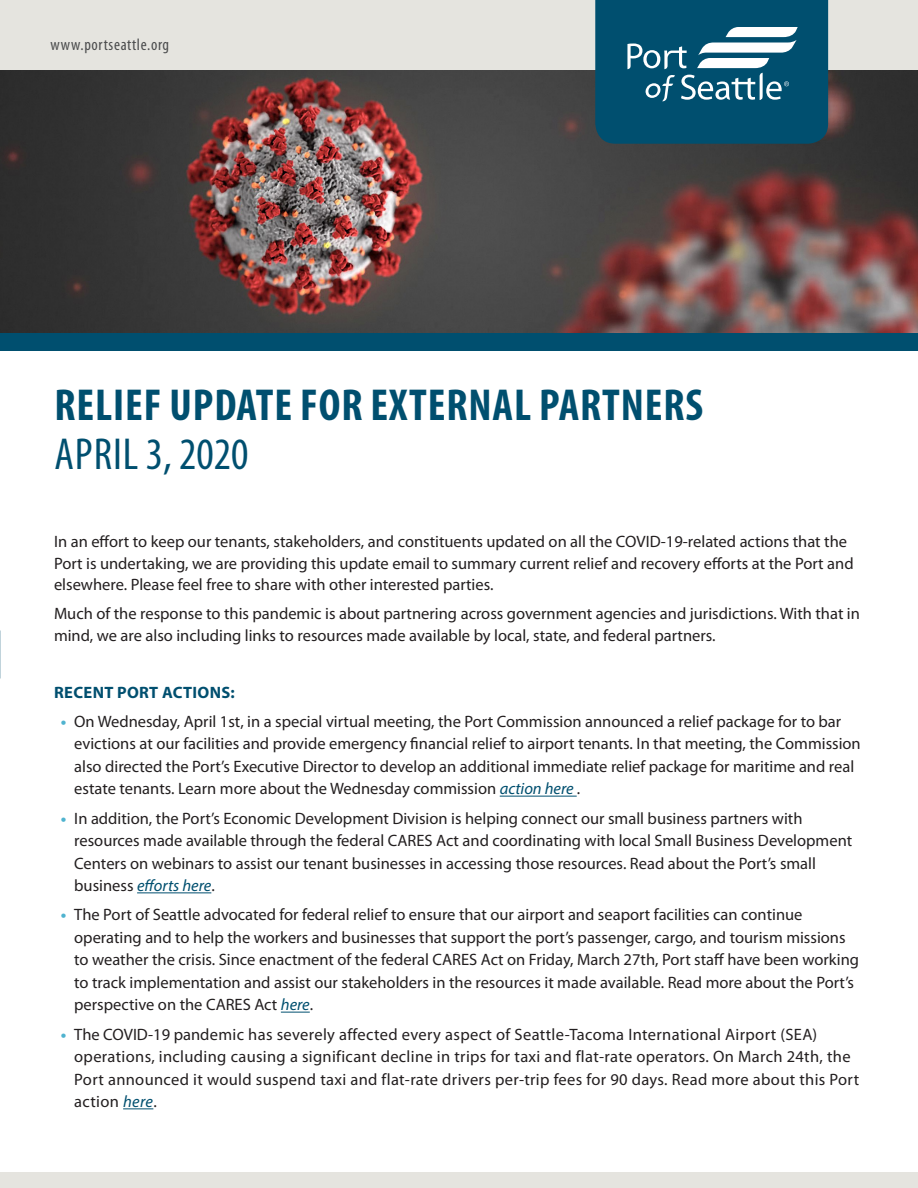
<style>
.page{position:relative;width:918px;height:1188px;background:#fff}
.page>*{position:absolute;margin:0;border:0;box-sizing:border-box;transform-origin:0 0}
.t1{font:700 condensed 45px "Myriad Pro";letter-spacing:.02em;color:#004f6f}
.t2{font:condensed 45px "Myriad Pro";letter-spacing:.02em;color:#004f6f}
.t3{font:16.5px/22.5px "Myriad Pro";color:#231f20}
.t4{font:16.5px/22.5px "Myriad Pro";letter-spacing:.02em;color:#231f20}
.TopURL{font:condensed 16.5px "Myriad Pro";letter-spacing:.04em;color:#4b4c4d}
.t5{font:700 16.5px "Myriad Pro";letter-spacing:.02em;color:#004f6f}
.s1{font-weight:700;color:#4fb3cf}
.s2{font-style:italic;color:#004f6f}
</style>
<div class="page">
<div style="left:0;top:0;width:918px;height:76px;background:#e5e4df"></div>
<img style="left:0;top:70px;width:918px;height:264px">
<hr style="left:500px;top:796px;width:77px;height:1px;background:#004f6f">
<hr style="left:137px;top:892px;width:74px;height:1px;background:#004f6f">
<svg style="left:281px;top:1012px;width:29px;height:1px"></svg>
<hr style="left:123px;top:1108px;width:30px;height:1px;background:#004f6f">
<svg style="left:595px;top:0;width:233px;height:144px;background:#1d627e"></svg>
<div style="left:0;top:1173px;width:918px;height:15px;background:#e5e4df"></div>
<div style="left:0;top:334px;width:918px;height:17px;background:#004f6f"></div>
<p class="TopURL" style="left:51px;top:34px;width:120px">www.portseattle.org</p>
<p class="t1" style="left:54px;top:377px;width:650px">RELIEF UPDATE FOR EXTERNAL PARTNERS</p>
<p class="t2" style="left:54px;top:427px;width:195px">APRIL 3, 2020</p>
<p class="t3" style="left:54px;top:530px;width:801px;line-height:21.8px">In an effort to keep our tenants, stakeholders, and constituents updated on all the COVID-19-related actions that the<br>Port is undertaking, we are providing this update email to summary current relief and recovery efforts at the Port and elsewhere. Please feel free to share with other interested parties.</p>
<p class="t3" style="left:54px;top:602px;width:807px;line-height:21.8px">Much of the response to this pandemic is about partnering across government agencies and jurisdictions. With that in mind, we are also including links to resources made available by local, state, and federal partners.</p>
<p class="t5" style="left:54px;top:681px;width:182px">RECENT PORT ACTIONS:</p>
<p class="t3" style="left:74px;top:710px;width:788px;text-indent:-14px"><span class="s1">•</span> On Wednesday, April 1st, in a special virtual meeting, the Port Commission announced a relief package for to bar evictions at our facilities and provide emergency financial relief to airport tenants. In that meeting, the Commission also directed the Port’s Executive Director to develop an additional immediate relief package for maritime and real estate tenants. Learn more about the Wednesday commission <span class="s2">action here</span> .</p>
<p class="t3" style="left:74px;top:807px;width:779px;text-indent:-14px"><span class="s1">•</span> In addition, the Port’s Economic Development Division is helping connect our small business partners with resources made available through the federal CARES Act and coordinating with local Small Business Development Centers on webinars to assist our tenant businesses in accessing those resources. Read about the Port’s small business <span class="s2">efforts here</span>.</p>
<p class="t3" style="left:74px;top:903px;width:786px;text-indent:-14px"><span class="s1">•</span> The Port of Seattle advocated for federal relief to ensure that our airport and seaport facilities can continue operating and to help the workers and businesses that support the port’s passenger, cargo, and tourism missions to weather the crisis. Since enactment of the federal CARES Act on Friday, March 27th, Port staff have been working to track implementation and assist our stakeholders in the resources it made available. Read more about the Port’s perspective on the CARES Act <span class="s2">here</span>.</p>
<p class="t4" style="left:74px;top:1023px;width:786px;text-indent:-14px"><span class="s1">•</span> The COVID-19 pandemic has severely affected every aspect of Seattle-Tacoma International Airport (SEA) operations, including causing a significant decline in trips for taxi and flat-rate operators. On March 24th, the Port announced it would suspend taxi and flat-rate drivers per-trip fees for 90 days. Read more about this Port action <span class="s2">here</span>.</p>
</div>
